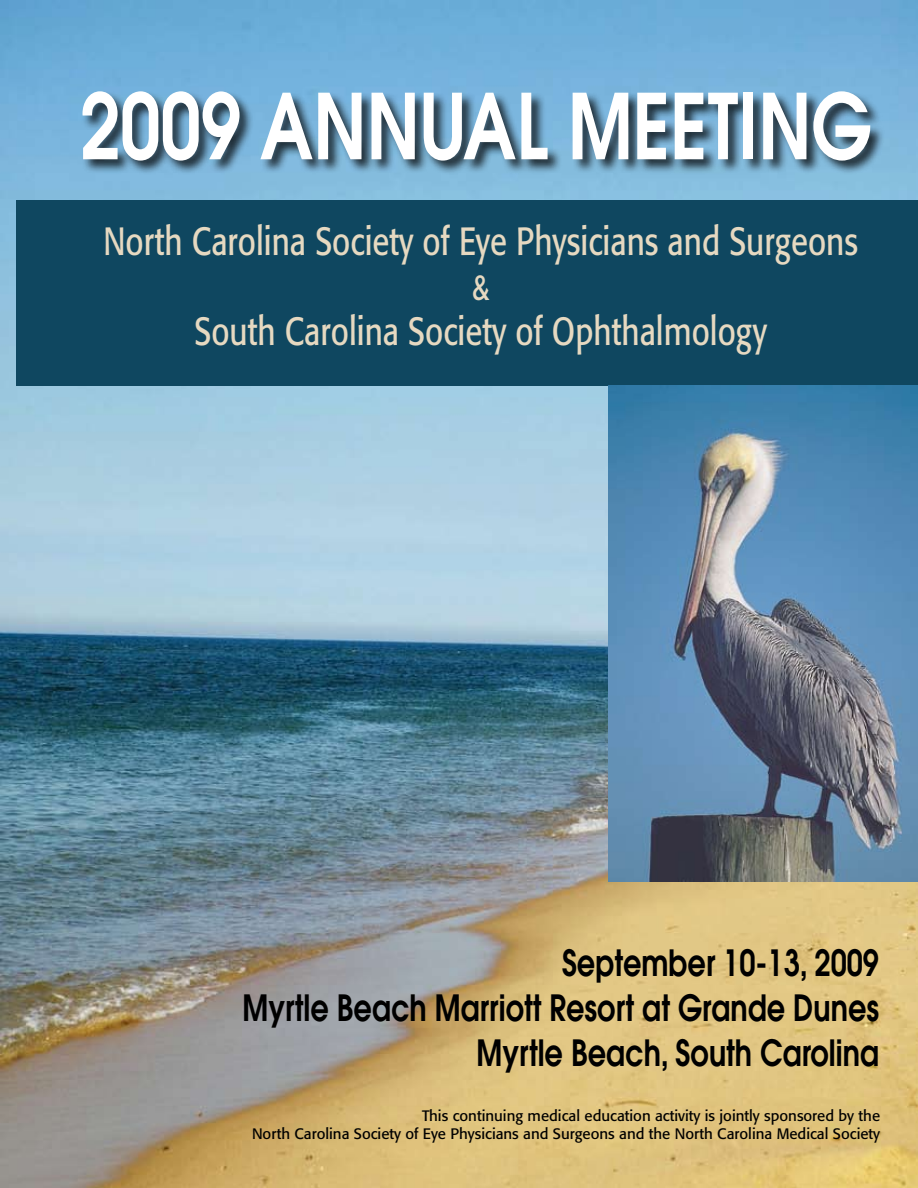
<style>
.page{position:relative;width:918px;height:1188px;background:#fff}
.page>*{position:absolute;margin:0;border:0;box-sizing:border-box;transform-origin:0 0}
.t1{font:600 90px "Avant Garde";color:#fff;scale:.8 1}
.t2{font:39px "Formata";color:#e6d9c1;scale:.8 1}
.t3{font:600 36px/45px "Avant Garde";color:#000;text-align:right;scale:.8 1}
.t4{font:36px "Formata";color:#e6d9c1;scale:.8 1}
.t5{font:15px/18px "Formata";color:#000;text-align:right}
</style>
<div class="page">
<img style="left:0;top:0;width:918px;height:1188px">
<div style="left:17px;top:201px;width:901px;height:185px;background:#0f4760"></div>
<div style="left:82px;top:90px;width:803px;height:85px;background:#000;opacity:.75"></div>
<img style="left:608px;top:386px;width:310px;height:496px">
<h1 class="t1" style="left:80px;top:67px;width:350px">2009 Annual</h1>
<h1 class="t1" style="left:568px;top:67px;width:131px">Meeting</h1>
<h2 class="t2" style="left:103px;top:218px;width:945px">North Carolina Society of Eye Physicians and Surgeons</h2>
<h3 class="t4" style="left:472px;top:266px;width:23px">&amp;</h3>
<h2 class="t2" style="left:194px;top:308px;width:717px">South Carolina Society of Ophthalmology</h2>
<h3 class="t3" style="left:242px;top:940px;width:797px">September 10-13, 2009<br>Myrtle Beach Marriott Resort at Grande Dunes<br>Myrtle Beach, South Carolina</h3>
<p class="t5" style="left:252px;top:1107px;width:630px">This continuing medical education activity is jointly sponsored by the<br>North Carolina Society of Eye Physicians and Surgeons and the North Carolina Medical Society</p>
</div>
